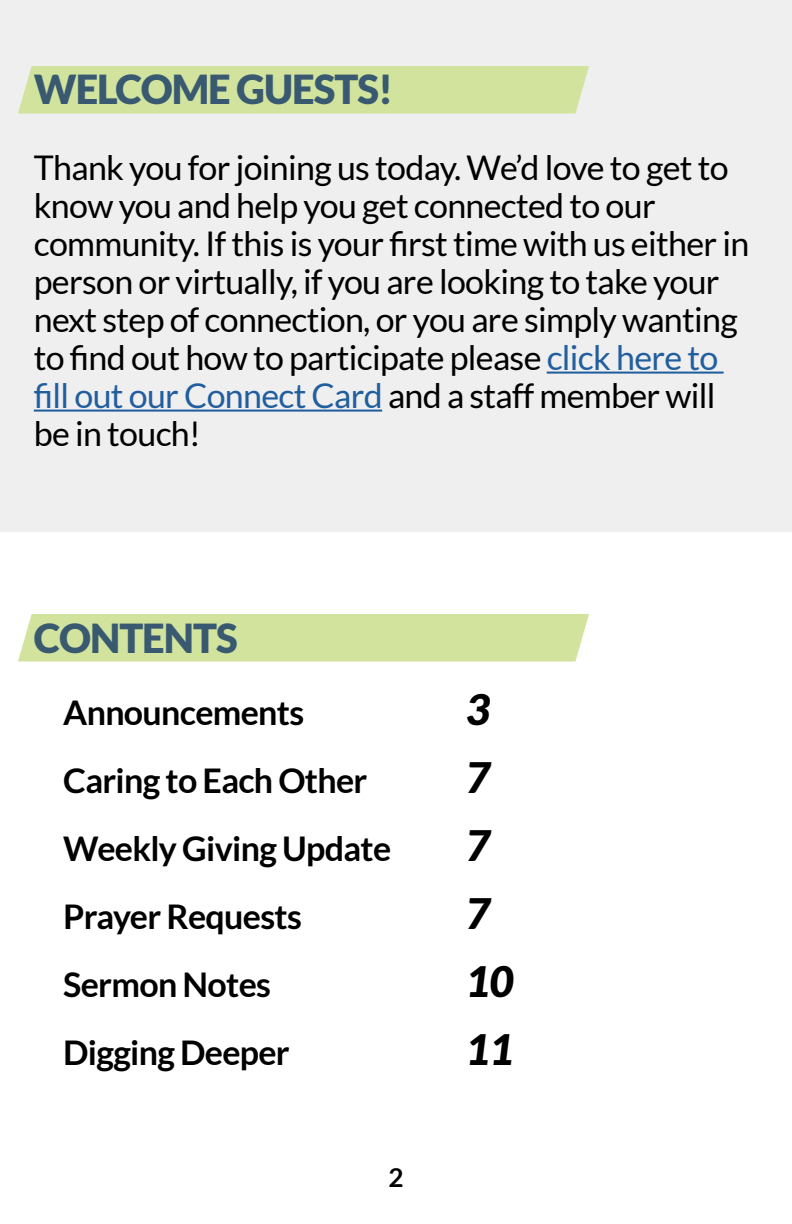
<style>
.page{position:relative;width:792px;height:1224px;background:#fff}
.page>*{position:absolute;margin:0;border:0;box-sizing:border-box;transform-origin:0 0}
.t1{font:italic 900 42px "Lato";color:#000}
.t2{font:900 40px "Lato";letter-spacing:-.025em;color:#395971}
.t3{font:34px/38px "Lato";letter-spacing:-.02em;color:#000}
.t4{font:700 34px "Lato";letter-spacing:-.02em;color:#000}
.t5{font:700 26px "Lato";color:#000}
.s1{color:#215e9e}
</style>
<div class="page">
<div style="left:18px;top:614px;width:571px;height:48px;background:#d1e39d"></div>
<div style="left:0;top:0;width:792px;height:531px;background:#efeff0"></div>
<div style="left:18px;top:66px;width:571px;height:48px;background:#d1e39d"></div>
<hr style="left:547px;top:372px;width:177px;height:2px;background:#215e9e">
<hr style="left:34px;top:410px;width:348px;height:2px;background:#215e9e">
<p class="t2" style="left:34px;top:66px;width:361px">WELCOME GUESTS!</p>
<p class="t3" style="left:34px;top:149px;width:717px">Thank you for joining us today. We’d love to get to know you and help you get connected to our community. If this is your first time with us either in person or virtually, if you are looking to take your next step of connection, or you are simply wanting to find out how to participate please <span class="s1">click here to fill out our Connect Card</span> and a staff member will be in touch!</p>
<p class="t2" style="left:34px;top:615px;width:205px">CONTENTS</p>
<p class="t4" style="left:63px;top:693px;width:243px">Announcements</p>
<p class="t1" style="left:466px;top:685px;width:26px">3</p>
<p class="t4" style="left:63px;top:761px;width:306px">Caring to Each Other</p>
<p class="t1" style="left:466px;top:753px;width:26px">7</p>
<p class="t4" style="left:63px;top:829px;width:329px">Weekly Giving Update</p>
<p class="t1" style="left:466px;top:821px;width:26px">7</p>
<p class="t4" style="left:63px;top:897px;width:240px">Prayer Requests</p>
<p class="t1" style="left:466px;top:889px;width:26px">7</p>
<p class="t4" style="left:63px;top:965px;width:209px">Sermon Notes</p>
<p class="t1" style="left:466px;top:957px;width:49px">10</p>
<p class="t4" style="left:63px;top:1033px;width:228px">Digging Deeper</p>
<p class="t1" style="left:466px;top:1025px;width:49px">11</p>
<p class="t5" style="left:388px;top:1163px;width:17px">2</p>
</div>
